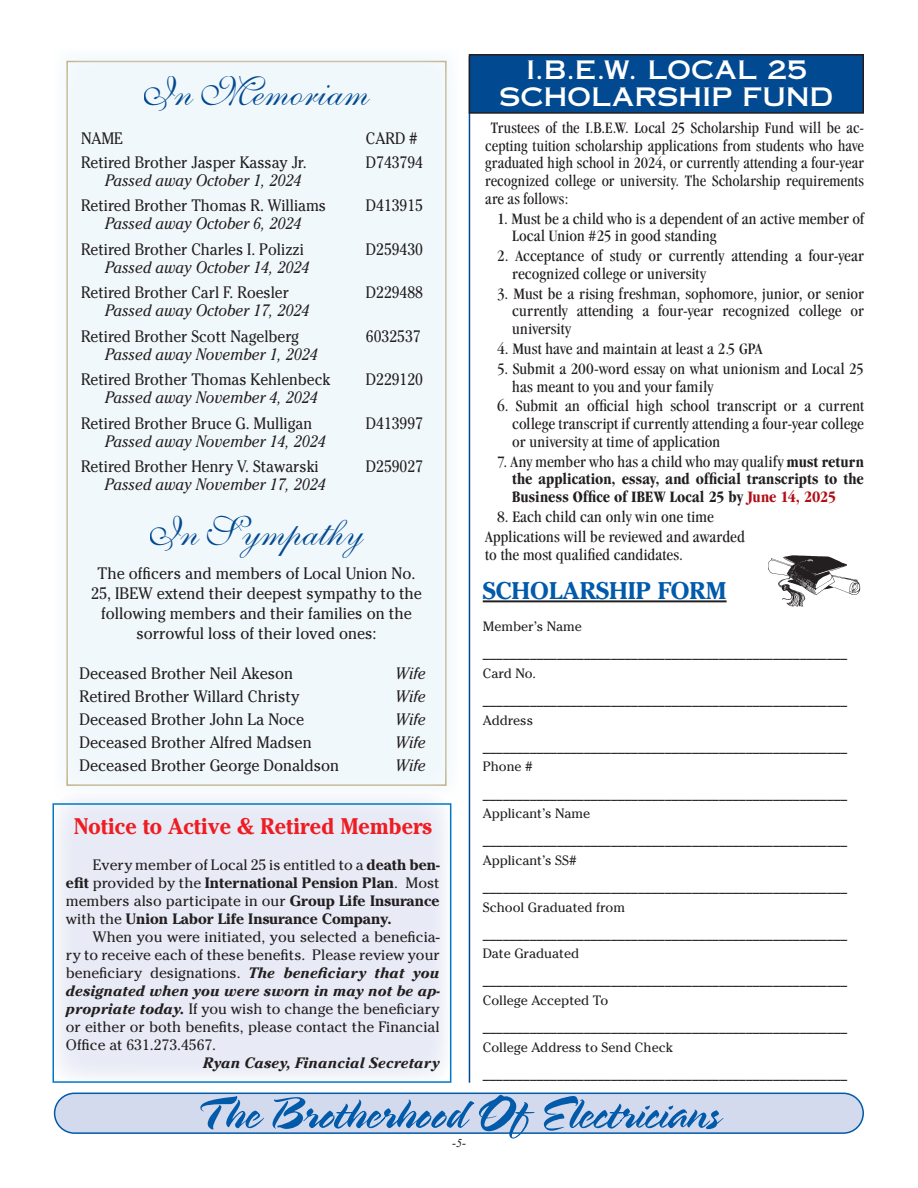
<style>
.page{position:relative;width:918px;height:1188px;background:#fff}
.page>*{position:absolute;margin:0;border:0;box-sizing:border-box;transform-origin:0 0}
.t1{font:42px "Shelley Volante Script";color:#014990}
.t2{font:25.5px/27px "Copperplate Thirty One AB";letter-spacing:-.005em;color:#fff;text-align:center}
.t3{font:700 24px "Cheltenham";color:#015aaa}
.t4{font:700 22.5px "Cheltenham";color:#ee1d23;scale:.94 1}
.t5{font:condensed 16.5px/17.7px "Garamond";letter-spacing:.01em;color:#231f20;scale:1.05 1}
.t6{font:16.5px "Cheltenham";color:#231f20;scale:.91 1}
.t7{font:16.5px/19.8px "Cheltenham";color:#231f20;text-align:center;scale:.94 1}
.t8{font:condensed 16.5px/17.7px "Garamond";letter-spacing:.01em;color:#231f20;text-align:justify}
.t9{font:italic 16.5px "Cheltenham";color:#231f20;scale:.93 1}
.t10{font:700 condensed 16.5px/17.7px "Garamond";letter-spacing:.01em;color:#231f20;text-align:justify}
.t11{font:italic 16.5px "Cheltenham";color:#231f20;scale:.94 1}
.t12{font:15px/18px "Cheltenham";color:#231f20;text-align:justify}
.t13{font:700 15px/18px "Cheltenham";color:#231f20;text-align:justify}
.t14{font:italic 700 15px "Cheltenham";color:#231f20}
.t15{font:13.5px/27.2px "Cheltenham";color:#231f20}
.t16{font:italic 12px "Times New Roman";color:#231f20}
.s1{font-weight:400}
.s2{font-weight:700;font-style:italic}
.s3{color:#b00d15}
</style>
<div class="page">
<div style="left:55px;top:1093px;width:808px;height:40px;background:#d4daed;border-radius:20px"></div>
<div style="left:54px;top:1093px;width:810px;height:41px;border:2px solid #015aaa;border-radius:20px"></div>
<svg style="left:200px;top:1095px;width:524px;height:44px"></svg>
<hr style="left:469px;top:56px;width:1px;height:1027px;background:#014990">
<div style="left:469px;top:55px;width:394px;height:58px;background:#014990"></div>
<div style="left:469px;top:54px;width:395px;height:60px;border:2px solid #231f20"></div>
<hr style="left:483px;top:600px;width:244px;height:2px;background:#231f20">
<img style="left:768px;top:555px;width:93px;height:52px">
<div style="left:54px;top:48px;width:405px;height:748px;background:#f1f8fc"></div>
<div style="left:53px;top:793px;width:398px;height:290px;background:#e8ebf6;border-radius:20px"></div>
<div style="left:52px;top:803px;width:399px;height:280px;border:2px solid #0079c2"></div>
<h1 class="t1" style="left:144px;top:67px;width:227px">In Memoriam</h1>
<p class="t6" style="left:81px;top:128px;width:48px">NAME</p>
<p class="t6" style="left:366px;top:128px;width:58px">CARD #</p>
<p class="t6" style="left:81px;top:152px;width:249px">Retired Brother Jasper Kassay Jr.</p>
<p class="t6" style="left:366px;top:152px;width:64px">D743794</p>
<p class="t9" style="left:105px;top:170px;width:213px">Passed away October 1, 2024</p>
<p class="t6" style="left:81px;top:196px;width:271px">Retired Brother Thomas R. Williams</p>
<p class="t6" style="left:366px;top:196px;width:64px">D413915</p>
<p class="t9" style="left:105px;top:214px;width:213px">Passed away October 6, 2024</p>
<p class="t6" style="left:81px;top:239px;width:247px">Retired Brother Charles I. Polizzi</p>
<p class="t6" style="left:366px;top:239px;width:64px">D259430</p>
<p class="t9" style="left:105px;top:257px;width:221px">Passed away October 14, 2024</p>
<p class="t6" style="left:81px;top:283px;width:230px">Retired Brother Carl F. Roesler</p>
<p class="t6" style="left:366px;top:283px;width:64px">D229488</p>
<p class="t9" style="left:105px;top:301px;width:221px">Passed away October 17, 2024</p>
<p class="t6" style="left:81px;top:326px;width:241px">Retired Brother Scott Nagelberg</p>
<p class="t6" style="left:366px;top:326px;width:62px">6032537</p>
<p class="t9" style="left:105px;top:344px;width:230px">Passed away November 1, 2024</p>
<p class="t6" style="left:81px;top:370px;width:276px">Retired Brother Thomas Kehlenbeck</p>
<p class="t6" style="left:366px;top:370px;width:64px">D229120</p>
<p class="t9" style="left:105px;top:388px;width:230px">Passed away November 4, 2024</p>
<p class="t6" style="left:81px;top:413px;width:256px">Retired Brother Bruce G. Mulligan</p>
<p class="t6" style="left:366px;top:413px;width:64px">D413997</p>
<p class="t9" style="left:105px;top:431px;width:239px">Passed away November 14, 2024</p>
<p class="t6" style="left:81px;top:457px;width:263px">Retired Brother Henry V. Stawarski</p>
<p class="t6" style="left:366px;top:457px;width:64px">D259027</p>
<p class="t9" style="left:105px;top:475px;width:239px">Passed away November 17, 2024</p>
<h1 class="t1" style="left:150px;top:506px;width:215px">In Sympathy</h1>
<p class="t7" style="left:91px;top:564px;width:354px">The officers and members of Local Union No.<br>25, IBEW extend their deepest sympathy to the following members and their families on the sorrowful loss of their loved ones:</p>
<p class="t7" style="left:80px;top:663px;width:229px">Deceased Brother Neil Akeson</p>
<p class="t11" style="left:395px;top:663px;width:34px">Wife</p>
<p class="t7" style="left:80px;top:686px;width:236px">Retired Brother Willard Christy</p>
<p class="t11" style="left:395px;top:686px;width:34px">Wife</p>
<p class="t7" style="left:80px;top:709px;width:241px">Deceased Brother John La Noce</p>
<p class="t11" style="left:395px;top:709px;width:34px">Wife</p>
<p class="t7" style="left:80px;top:732px;width:249px">Deceased Brother Alfred Madsen</p>
<p class="t11" style="left:395px;top:732px;width:34px">Wife</p>
<p class="t7" style="left:80px;top:755px;width:278px">Deceased Brother George Donaldson</p>
<p class="t11" style="left:395px;top:755px;width:34px">Wife</p>
<h3 class="t4" style="left:74px;top:813px;width:382px">Notice to Active &amp; Retired Members</h3>
<p class="t13" style="left:66px;top:856px;width:375px;text-indent:27px"><span class="s1">Every member of Local 25 is entitled to a</span> death ben&shy;efit <span class="s1">provided by the</span> International Pension Plan<span class="s1">. Most members also participate in our</span> Group Life Insurance <span class="s1">with the</span> Union Labor Life Insurance Company.</p>
<p class="t12" style="left:66px;top:928px;width:376px;text-indent:27px">When you were initiated, you selected a beneficia&shy;ry to receive each of these benefits. Please review your beneficiary designations. <span class="s2">The beneficiary that you designated when you were sworn in may not be ap&shy;propriate today.</span> If you wish to change the beneficiary or either or both benefits, please contact the Financial Office at 631.273.4567.</p>
<p class="t14" style="left:203px;top:1054px;width:238px">Ryan Casey, Financial Secretary</p>
<h2 class="t2" style="left:499px;top:56px;width:336px">I.B.E.W. LOCAL 25<br>SCHOLARSHIP FUND</h2>
<p class="t8" style="left:485px;top:119px;width:380px;text-indent:6px">Trustees of the I.B.E.W. Local 25 Scholarship Fund will be ac&shy;cepting tuition scholarship applications from students who have graduated high school in 2024, or currently attending a four-year recognized college or university. The Scholarship requirements are as follows:</p>
<p class="t5" style="left:512px;top:209px;width:337px;text-indent:-15px">1. Must be a child who is a dependent of an active member of<br>Local Union #25 in good standing</p>
<p class="t5" style="left:512px;top:247px;width:337px;text-indent:-15px">2. Acceptance of study or currently attending a four-year recognized college or university</p>
<p class="t5" style="left:512px;top:285px;width:337px;text-align:justify;text-indent:-15px">3. Must be a rising freshman, sophomore, junior, or senior currently attending a four-year recognized college or university</p>
<p class="t5" style="left:497px;top:340px;width:254px">4. Must have and maintain at least a 2.5 GPA</p>
<p class="t5" style="left:512px;top:360px;width:337px;text-indent:-15px">5. Submit a 200-word essay on what unionism and Local 25 has meant to you and your family</p>
<p class="t5" style="left:512px;top:397px;width:337px;text-align:justify;text-indent:-15px">6. Submit an official high school transcript or a current college transcript if currently attending a four-year college or university at time of application</p>
<p class="t10" style="left:512px;top:453px;width:353px;text-indent:-15px"><span class="s1">7. Any member who has a child who may qualify</span> must return the application, essay, and official transcripts to the Business Office of IBEW Local 25 by <span class="s3">June 14, 2025</span></p>
<p class="t5" style="left:485px;top:507px;width:249px;line-height:19.8px;text-indent:12px">8. Each child can only win one time<br>Applications will be reviewed and awarded</p>
<p class="t5" style="left:485px;top:545px;width:190px">to the most qualified candidates.</p>
<h3 class="t3" style="left:483px;top:576px;width:245px">SCHOLARSHIP FORM</h3>
<p class="t15" style="left:483px;top:613px;width:366px">Member’s Name ______________________________________________________</p>
<p class="t15" style="left:483px;top:660px;width:366px">Card No. ______________________________________________________</p>
<p class="t15" style="left:483px;top:706px;width:366px">Address ______________________________________________________</p>
<p class="t15" style="left:483px;top:753px;width:366px">Phone # ______________________________________________________</p>
<p class="t15" style="left:483px;top:800px;width:366px">Applicant’s Name ______________________________________________________</p>
<p class="t15" style="left:483px;top:847px;width:366px">Applicant’s SS# ______________________________________________________</p>
<p class="t15" style="left:483px;top:893px;width:366px">School Graduated from ______________________________________________________</p>
<p class="t15" style="left:483px;top:940px;width:366px">Date Graduated ______________________________________________________</p>
<p class="t15" style="left:483px;top:987px;width:366px">College Accepted To ______________________________________________________</p>
<p class="t15" style="left:483px;top:1034px;width:366px">College Address to Send Check ______________________________________________________</p>
<p class="t16" style="left:452px;top:1135px;width:15px">-5-</p>
</div>
